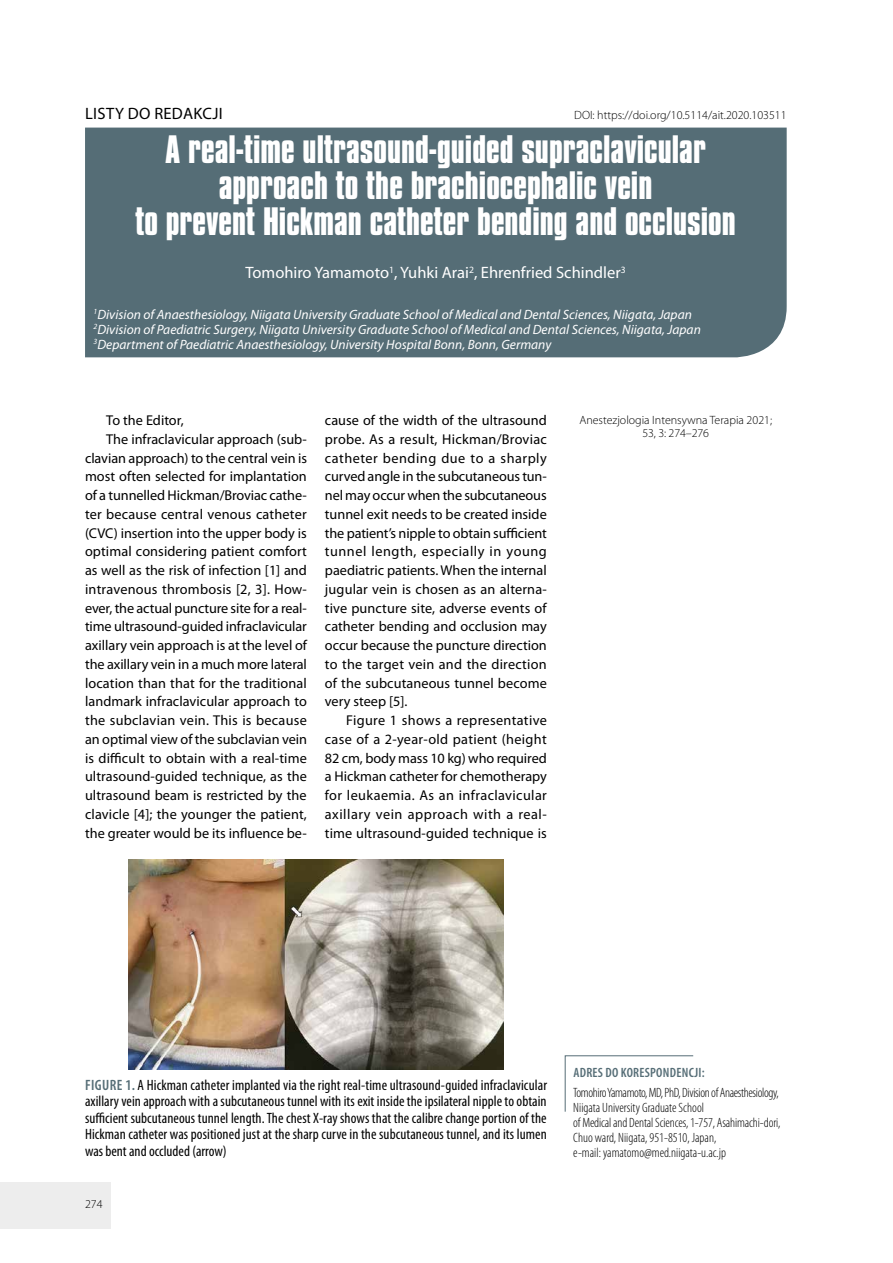
<style>
.page{position:relative;width:893px;height:1263px;background:#fff}
.page>*{position:absolute;margin:0;border:0;box-sizing:border-box;transform-origin:0 0}
.t1{font:700 33px/36px "Compacta PL";color:#fff;text-align:center}
.t2{font:16.5px "Myriad Pro";color:#fff}
.t3{font:16.5px "Myriad Pro";letter-spacing:.02em;color:#000}
.t4{font:condensed 15px/16.5px "Myriad Pro";letter-spacing:.005em;color:#000;text-align:justify}
.t5{font:14.25px/18.8px "Myriad Pro";color:#000;text-align:justify}
.t6{font:14.25px "Myriad Pro";letter-spacing:.02em;color:#000}
.t7{font:italic 13.5px/15px "Myriad Pro";color:#fff}
.t8{font:300 condensed 13.5px/15px "Myriad Pro";letter-spacing:-.01em;color:#000}
.t9{font:600 condensed 13.5px "Myriad Pro";letter-spacing:.02em;color:#556d76}
.t10{font:300 12px/13.5px "Myriad Pro";color:#000;text-align:center}
.s1{font-weight:600;color:#556d76}
</style>
<div class="page">
<div style="left:0;top:1182px;width:111px;height:47px;background:#ededed"></div>
<div style="left:85px;top:128px;width:702px;height:229px;background:#556d76"></div>
<svg style="left:564px;top:1055px;width:130px;height:57px"></svg>
<img style="left:129px;top:859px;width:374px;height:211px">
<p class="t3" style="left:85px;top:103px;width:139px">LISTY DO REDAKCJI</p>
<p class="t10" style="left:574px;top:108px;width:214px">DOI: https://doi.org/10.5114/ait.2020.103511</p>
<h1 class="t1" style="left:135px;top:132px;width:602px">A real-time ultrasound-guided supraclavicular approach to the brachiocephalic vein<br>to prevent Hickman catheter bending and occlusion</h1>
<p class="t2" style="left:245px;top:263px;width:382px">Tomohiro Yamamoto<sup>1</sup>, Yuhki Arai<sup>2</sup>, Ehrenfried Schindler<sup>3</sup></p>
<p class="t7" style="left:94px;top:307px;width:609px"><sup>1</sup>Division of Anaesthesiology, Niigata University Graduate School of Medical and Dental Sciences, Niigata, Japan<br><sup>2</sup>Division of Paediatric Surgery, Niigata University Graduate School of Medical and Dental Sciences, Niigata, Japan<br><sup>3</sup>Department of Paediatric Anaesthesiology, University Hospital Bonn, Bonn, Germany</p>
<p class="t5" style="left:106px;top:411px;width:79px">To the Editor,</p>
<p class="t5" style="left:106px;top:429px;width:202px">The infraclavicular approach (sub-</p>
<p class="t5" style="left:85px;top:448px;width:223px">clavian approach) to the central vein is</p>
<p class="t5" style="left:85px;top:467px;width:223px">most often selected for implantation</p>
<p class="t5" style="left:85px;top:486px;width:223px">of a tunnelled Hickman/Broviac cathe-</p>
<p class="t5" style="left:85px;top:504px;width:223px">ter because central venous catheter</p>
<p class="t5" style="left:85px;top:523px;width:223px">(CVC) insertion into the upper body is</p>
<p class="t5" style="left:85px;top:542px;width:223px">optimal considering patient comfort</p>
<p class="t5" style="left:85px;top:561px;width:223px">as well as the risk of infection [1] and</p>
<p class="t5" style="left:85px;top:579px;width:223px">intravenous thrombosis [2, 3]. How-</p>
<p class="t5" style="left:85px;top:598px;width:222px">ever, the actual puncture site for a real-</p>
<p class="t5" style="left:85px;top:617px;width:223px">time ultrasound-guided infraclavicular</p>
<p class="t5" style="left:85px;top:636px;width:223px">axillary vein approach is at the level of</p>
<p class="t5" style="left:85px;top:654px;width:223px">the axillary vein in a much more lateral</p>
<p class="t5" style="left:85px;top:673px;width:223px">location than that for the traditional</p>
<p class="t5" style="left:85px;top:692px;width:223px">landmark infraclavicular approach to</p>
<p class="t6" style="left:85px;top:712px;width:223px">the subclavian vein. This is because</p>
<p class="t5" style="left:85px;top:729px;width:223px">an optimal view of the subclavian vein</p>
<p class="t5" style="left:85px;top:748px;width:223px">is difficult to obtain with a real-time</p>
<p class="t5" style="left:85px;top:767px;width:223px">ultrasound-guided technique, as the</p>
<p class="t5" style="left:85px;top:786px;width:223px">ultrasound beam is restricted by the</p>
<p class="t5" style="left:85px;top:804px;width:223px">clavicle [4]; the younger the patient,</p>
<p class="t5" style="left:85px;top:823px;width:223px">the greater would be its influence be-</p>
<p class="t5" style="left:325px;top:411px;width:223px">cause of the width of the ultrasound probe. As a result, Hickman/Broviac catheter bending due to a sharply curved angle in the subcutaneous tun&shy;nel may occur when the subcutaneous tunnel exit needs to be created inside the patient’s nipple to obtain sufficient tunnel length, especially in young paediatric patients. When the internal jugular vein is chosen as an alterna&shy;tive puncture site, adverse events of catheter bending and occlusion may occur because the puncture direction to the target vein and the direction of the subcutaneous tunnel become very steep [5].</p>
<p class="t5" style="left:325px;top:711px;width:223px;text-indent:21px">Figure 1 shows a representative case of a 2-year-old patient (height 82 cm, body mass 10 kg) who required a Hickman catheter for chemotherapy for leukaemia. As an infraclavicular axillary vein approach with a real&shy;time ultrasound-guided technique is</p>
<p class="t10" style="left:579px;top:413px;width:194px">Anestezjologia Intensywna Terapia 2021;<br>53, 3: 274–276</p>
<p class="t4" style="left:85px;top:1076px;width:463px"><span class="s1">FIGURE 1.</span> A Hickman catheter implanted via the right real-time ultrasound-guided infraclavicular axillary vein approach with a subcutaneous tunnel with its exit inside the ipsilateral nipple to obtain sufficient subcutaneous tunnel length. The chest X-ray shows that the calibre change portion of the Hickman catheter was positioned just at the sharp curve in the subcutaneous tunnel, and its lumen was bent and occluded (arrow)</p>
<p class="t10" style="left:85px;top:1197px;width:19px">274</p>
<p class="t9" style="left:573px;top:1064px;width:133px">ADRES DO KORESPONDENCJI:</p>
<p class="t8" style="left:573px;top:1085px;width:209px">Tomohiro Yamamoto, MD, PhD, Division of Anaesthesiology, Niigata University Graduate School<br>of Medical and Dental Sciences, 1-757, Asahimachi-dori, Chuo ward, Niigata, 951-8510, Japan,<br>e-mail: yamatomo@med.niigata-u.ac.jp</p>
</div>
